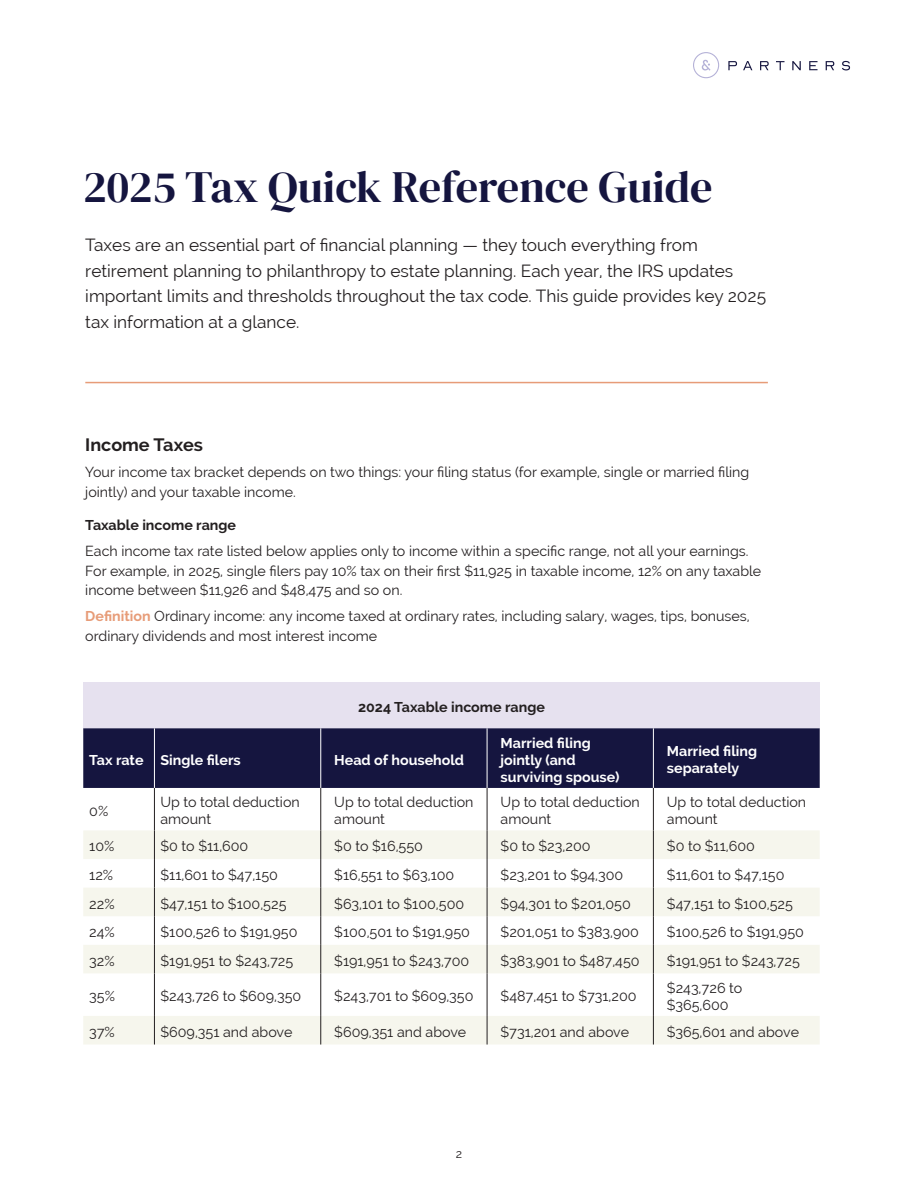
<style>
.page{position:relative;width:918px;height:1188px;background:#fff}
.page>*{position:absolute;margin:0;border:0;box-sizing:border-box;transform-origin:0 0}
.t1{font:44.25px "DM Serif Display";color:#15153f}
.t2{font:700 18px "Raleway";color:#231f20}
.Body_Copy{font:17.25px/25.5px "Raleway";color:#231f20}
.Body_Copy-2{font:14.25px/17.1px "Raleway";color:#231f20}
.Table_header_white{font:700 14.25px/17.1px "Raleway";color:#fff}
.Table_header_white-2{font:700 14.25px "Raleway";color:#231f20}
.Body_Copy-3{font:700 14.25px "Raleway";color:#231f20}
.t3{font:12px "Raleway";color:#231f20}
.s1{font-weight:700;color:#e79c78}
</style>
<div class="page">
<hr style="left:85px;top:382px;width:683px;height:1px;background:#e79c78">
<div style="left:83px;top:682px;width:737px;height:46px;background:#e6e1ef"></div>
<div style="left:83px;top:728px;width:737px;height:60px;background:#15153f"></div>
<svg style="left:83px;top:830px;width:737px;height:215px;fill:#f6f6ed"></svg>
<hr style="left:154px;top:728px;width:1px;height:60px;background:#fff">
<hr style="left:321px;top:728px;width:1px;height:60px;background:#fff">
<hr style="left:487px;top:728px;width:1px;height:60px;background:#fff">
<hr style="left:154px;top:788px;width:1px;height:42px;background:#231f20">
<hr style="left:321px;top:788px;width:1px;height:42px;background:#231f20">
<hr style="left:487px;top:788px;width:1px;height:42px;background:#231f20">
<svg style="left:83px;top:830px;width:72px;height:143px"></svg>
<svg style="left:321px;top:830px;width:1px;height:143px"></svg>
<svg style="left:487px;top:830px;width:1px;height:143px"></svg>
<hr style="left:154px;top:973px;width:1px;height:43px;background:#231f20">
<hr style="left:321px;top:973px;width:1px;height:43px;background:#231f20">
<hr style="left:487px;top:973px;width:1px;height:43px;background:#231f20">
<svg style="left:154px;top:1016px;width:1px;height:29px"></svg>
<svg style="left:321px;top:1016px;width:1px;height:29px"></svg>
<svg style="left:487px;top:1016px;width:1px;height:29px"></svg>
<hr style="left:653px;top:728px;width:1px;height:60px;background:#fff">
<hr style="left:653px;top:788px;width:1px;height:42px;background:#231f20">
<svg style="left:653px;top:830px;width:1px;height:143px"></svg>
<hr style="left:653px;top:973px;width:1px;height:43px;background:#231f20">
<svg style="left:653px;top:1016px;width:1px;height:29px"></svg>
<svg style="left:693px;top:52px;width:26px;height:26px"></svg>
<svg style="left:728px;top:61px;width:9px;height:9px"></svg>
<svg style="left:743px;top:61px;width:9px;height:9px"></svg>
<svg style="left:760px;top:61px;width:9px;height:9px"></svg>
<svg style="left:776px;top:61px;width:9px;height:9px"></svg>
<svg style="left:792px;top:61px;width:9px;height:9px"></svg>
<svg style="left:809px;top:61px;width:9px;height:9px"></svg>
<svg style="left:826px;top:61px;width:8px;height:9px"></svg>
<svg style="left:842px;top:61px;width:8px;height:9px"></svg>
<p class="t1" style="left:83px;top:162px;width:631px">2025 Tax Quick Reference Guide</p>
<p class="Body_Copy" style="left:85px;top:232px;width:682px">Taxes are an essential part of financial planning — they touch everything from retirement planning to philanthropy to estate planning. Each year, the IRS updates important limits and thresholds throughout the tax code. This guide provides key 2025 tax information at a glance.</p>
<h2 class="t2" style="left:85px;top:435px;width:119px">Income Taxes</h2>
<p class="Body_Copy-2" style="left:85px;top:463px;width:665px;line-height:19.5px">Your income tax bracket depends on two things: your filing status (for example, single or married filing jointly) and your taxable income.</p>
<p class="Body_Copy-3" style="left:85px;top:517px;width:152px">Taxable income range</p>
<p class="Body_Copy-2" style="left:85px;top:541px;width:677px;line-height:19.5px">Each income tax rate listed below applies only to income within a specific range, not all your earnings.<br>For example, in 2025, single filers pay 10% tax on their first $11,925 in taxable income, 12% on any taxable income between $11,926 and $48,475 and so on.</p>
<p class="Body_Copy-2" style="left:85px;top:607px;width:666px;line-height:19.5px"><span class="s1">Definition</span> Ordinary income: any income taxed at ordinary rates, including salary, wages, tips, bonuses, ordinary dividends and most interest income</p>
<p class="Table_header_white-2" style="left:358px;top:699px;width:188px">2024 Taxable income range</p>
<p class="Table_header_white" style="left:89px;top:751px;width:56px">Tax rate</p>
<p class="Table_header_white" style="left:160px;top:751px;width:82px">Single filers</p>
<p class="Table_header_white" style="left:334px;top:751px;width:131px">Head of household</p>
<p class="Table_header_white" style="left:501px;top:734px;width:121px">Married filing jointly (and surviving spouse)</p>
<p class="Table_header_white" style="left:667px;top:743px;width:92px">Married filing separately</p>
<p class="Body_Copy-2" style="left:89px;top:802px;width:21px">0%</p>
<p class="Body_Copy-2" style="left:160px;top:794px;width:141px">Up to total deduction amount</p>
<p class="Body_Copy-2" style="left:334px;top:794px;width:141px">Up to total deduction amount</p>
<p class="Body_Copy-2" style="left:501px;top:794px;width:141px">Up to total deduction amount</p>
<p class="Body_Copy-2" style="left:667px;top:794px;width:141px">Up to total deduction amount</p>
<p class="Body_Copy-2" style="left:89px;top:838px;width:27px">10%</p>
<p class="Body_Copy-2" style="left:160px;top:838px;width:89px">$0 to $11,600</p>
<p class="Body_Copy-2" style="left:334px;top:838px;width:90px">$0 to $16,550</p>
<p class="Body_Copy-2" style="left:501px;top:838px;width:91px">$0 to $23,200</p>
<p class="Body_Copy-2" style="left:667px;top:838px;width:89px">$0 to $11,600</p>
<p class="Body_Copy-2" style="left:89px;top:866px;width:26px">12%</p>
<p class="Body_Copy-2" style="left:160px;top:866px;width:119px">$11,601 to $47,150</p>
<p class="Body_Copy-2" style="left:334px;top:866px;width:122px">$16,551 to $63,100</p>
<p class="Body_Copy-2" style="left:501px;top:866px;width:124px">$23,201 to $94,300</p>
<p class="Body_Copy-2" style="left:667px;top:866px;width:119px">$11,601 to $47,150</p>
<p class="Body_Copy-2" style="left:89px;top:895px;width:27px">22%</p>
<p class="Body_Copy-2" style="left:160px;top:895px;width:128px">$47,151 to $100,525</p>
<p class="Body_Copy-2" style="left:334px;top:895px;width:131px">$63,101 to $100,500</p>
<p class="Body_Copy-2" style="left:501px;top:895px;width:132px">$94,301 to $201,050</p>
<p class="Body_Copy-2" style="left:667px;top:895px;width:128px">$47,151 to $100,525</p>
<p class="Body_Copy-2" style="left:89px;top:924px;width:27px">24%</p>
<p class="Body_Copy-2" style="left:160px;top:924px;width:139px">$100,526 to $191,950</p>
<p class="Body_Copy-2" style="left:334px;top:924px;width:137px">$100,501 to $191,950</p>
<p class="Body_Copy-2" style="left:501px;top:924px;width:140px">$201,051 to $383,900</p>
<p class="Body_Copy-2" style="left:667px;top:924px;width:139px">$100,526 to $191,950</p>
<p class="Body_Copy-2" style="left:89px;top:952px;width:27px">32%</p>
<p class="Body_Copy-2" style="left:160px;top:952px;width:134px">$191,951 to $243,725</p>
<p class="Body_Copy-2" style="left:334px;top:952px;width:137px">$191,951 to $243,700</p>
<p class="Body_Copy-2" style="left:501px;top:952px;width:141px">$383,901 to $487,450</p>
<p class="Body_Copy-2" style="left:667px;top:952px;width:134px">$191,951 to $243,725</p>
<p class="Body_Copy-2" style="left:89px;top:988px;width:27px">35%</p>
<p class="Body_Copy-2" style="left:160px;top:988px;width:142px">$243,726 to $609,350</p>
<p class="Body_Copy-2" style="left:334px;top:988px;width:141px">$243,701 to $609,350</p>
<p class="Body_Copy-2" style="left:501px;top:988px;width:138px">$487,451 to $731,200</p>
<p class="Body_Copy-2" style="left:667px;top:979px;width:77px">$243,726 to $365,600</p>
<p class="Body_Copy-2" style="left:89px;top:1023px;width:27px">37%</p>
<p class="Body_Copy-2" style="left:160px;top:1023px;width:134px">$609,351 and above</p>
<p class="Body_Copy-2" style="left:334px;top:1023px;width:134px">$609,351 and above</p>
<p class="Body_Copy-2" style="left:501px;top:1023px;width:130px">$731,201 and above</p>
<p class="Body_Copy-2" style="left:667px;top:1023px;width:134px">$365,601 and above</p>
<p class="t3" style="left:456px;top:1147px;width:8px">2</p>
</div>
